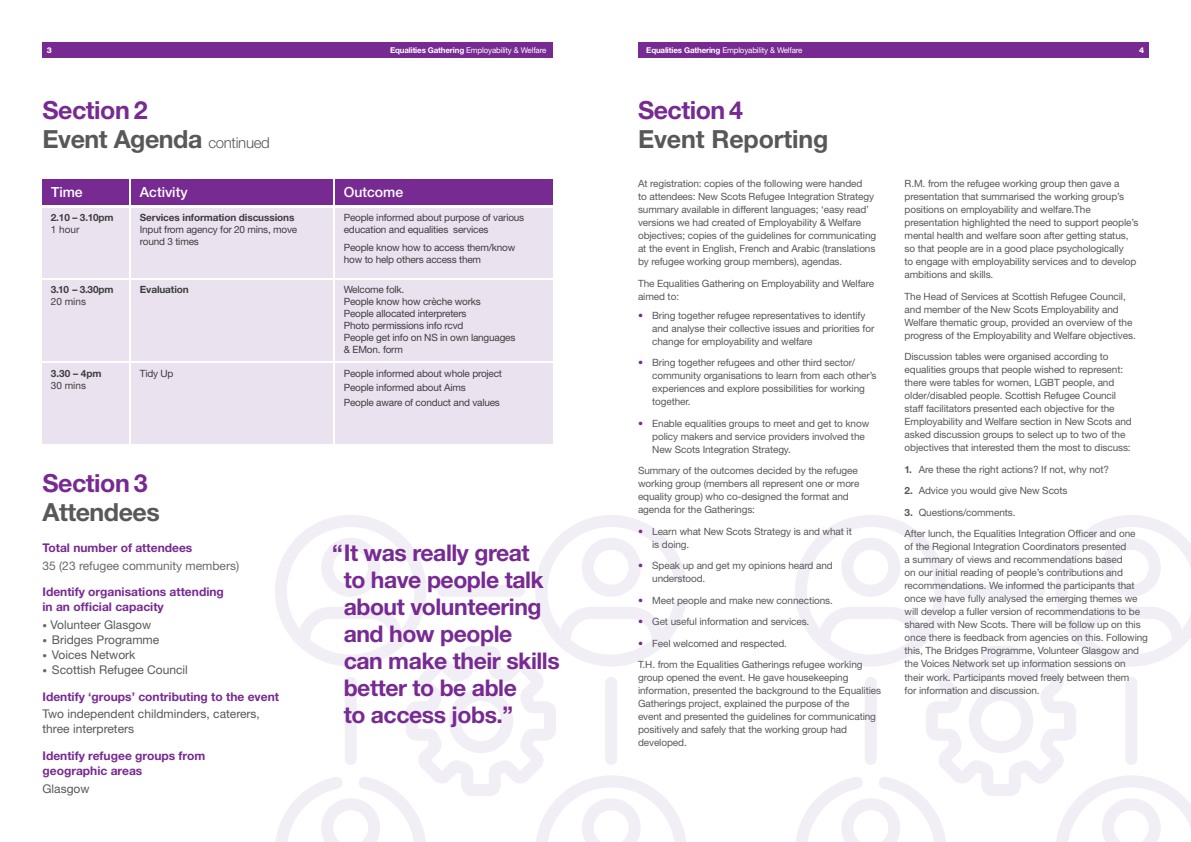
<style>
.page{position:relative;width:1191px;height:842px;background:#fff}
.page>*{position:absolute;margin:0;border:0;box-sizing:border-box;transform-origin:0 0}
.t1{font:700 25px/29px "Helvetica Neue";letter-spacing:-.02em;color:#57585a}
.t2{font:700 23px/27px "Helvetica Neue";letter-spacing:-.02em;color:#772a91}
.t3{font:500 14px "Helvetica Neue";color:#fff}
.t4{font:700 12px/15px "Helvetica Neue";color:#772a91}
.t5{font:12px/15px "Helvetica Neue";color:#57585a}
.t6{font:12px "Helvetica Neue";color:#69696c}
.t7{font:10px/13px "Helvetica Neue";letter-spacing:-.01em;color:#57585a}
.t8{font:10px/12px "Helvetica Neue";letter-spacing:-.02em;color:#3e3e3f}
.t9{font:700 10px "Helvetica Neue";letter-spacing:-.01em;color:#3e3e3f}
.t10{font:8px "Helvetica Neue";letter-spacing:-.02em;color:#fff}
.t11{font:800 8px "Helvetica Neue";color:#fff}
.s1{font-weight:700}
.s2{color:#772a91}
.s3{font-weight:300;font-size:15px}
.s4{font-weight:900;font-size:14px;color:#69696c}
</style>
<div class="page">
<svg style="left:275px;top:515px;width:411px;height:327px"></svg>
<svg style="left:795px;top:515px;width:396px;height:327px"></svg>
<div style="left:43px;top:43px;width:510px;height:15px;background:#772a91"></div>
<div style="left:43px;top:208px;width:86px;height:69px;background:#eae2ef"></div>
<div style="left:131px;top:208px;width:201px;height:69px;background:#eae2ef"></div>
<div style="left:335px;top:208px;width:218px;height:69px;background:#eae2ef"></div>
<div style="left:638px;top:43px;width:510px;height:15px;background:#772a91"></div>
<div style="left:43px;top:180px;width:86px;height:25px;background:#772a91"></div>
<div style="left:131px;top:180px;width:201px;height:25px;background:#772a91"></div>
<div style="left:335px;top:180px;width:218px;height:25px;background:#772a91"></div>
<div style="left:43px;top:280px;width:86px;height:80px;background:#eae2ef"></div>
<div style="left:131px;top:280px;width:201px;height:80px;background:#eae2ef"></div>
<div style="left:335px;top:280px;width:218px;height:80px;background:#eae2ef"></div>
<div style="left:43px;top:363px;width:86px;height:81px;background:#eae2ef"></div>
<div style="left:131px;top:363px;width:201px;height:81px;background:#eae2ef"></div>
<div style="left:335px;top:363px;width:218px;height:81px;background:#eae2ef"></div>
<p class="t11" style="left:47px;top:45px;width:7px">3</p>
<p class="t10" style="left:390px;top:46px;width:158px"><span class="s1">Equalities Gathering</span> Employability &amp; Welfare</p>
<p class="t10" style="left:646px;top:46px;width:158px"><span class="s1">Equalities Gathering</span> Employability &amp; Welfare</p>
<p class="t11" style="left:1139px;top:45px;width:7px">4</p>
<p class="t1" style="left:43px;top:95px;width:229px"><span class="s2">Section 2<br></span>Event Agenda <span class="s3">continued</span></p>
<p class="t3" style="left:51px;top:184px;width:33px">Time</p>
<p class="t3" style="left:140px;top:184px;width:49px">Activity</p>
<p class="t3" style="left:344px;top:184px;width:61px">Outcome</p>
<p class="t9" style="left:51px;top:211px;width:64px">2.10 – 3.10pm</p>
<p class="t8" style="left:51px;top:223px;width:30px">1 hour</p>
<p class="t9" style="left:140px;top:211px;width:156px">Services information discussions</p>
<p class="t8" style="left:140px;top:223px;width:159px">Input from agency for 20 mins, move round 3 times</p>
<p class="t8" style="left:344px;top:211px;width:182px">People informed about purpose of various education and equalities services</p>
<p class="t8" style="left:344px;top:241px;width:173px">People know how to access them/know how to help others access them</p>
<p class="t9" style="left:51px;top:284px;width:64px">3.10 – 3.30pm</p>
<p class="t8" style="left:51px;top:296px;width:37px">20 mins</p>
<p class="t9" style="left:51px;top:367px;width:52px">3.30 – 4pm</p>
<p class="t8" style="left:51px;top:379px;width:37px">30 mins</p>
<p class="t9" style="left:140px;top:284px;width:50px">Evaluation</p>
<p class="t8" style="left:344px;top:284px;width:62px">Welcome folk.</p>
<p class="t8" style="left:344px;top:296px;width:138px">People know how crèche works</p>
<p class="t8" style="left:344px;top:308px;width:124px">People allocated interpreters</p>
<p class="t8" style="left:344px;top:320px;width:121px">Photo permissions info rcvd</p>
<p class="t8" style="left:344px;top:332px;width:173px">People get info on NS in own languages &amp; EMon. form</p>
<p class="t8" style="left:140px;top:367px;width:35px">Tidy Up</p>
<p class="t8" style="left:344px;top:367px;width:160px">People informed about whole project</p>
<p class="t8" style="left:344px;top:382px;width:124px">People informed about Aims</p>
<p class="t8" style="left:344px;top:397px;width:158px">People aware of conduct and values</p>
<p class="t1" style="left:43px;top:468px;width:119px"><span class="s2">Section 3<br></span>Attendees</p>
<p class="t4" style="left:43px;top:540px;width:151px">Total number of attendees</p>
<p class="t6" style="left:43px;top:559px;width:198px">35 (23 refugee community members)</p>
<p class="t4" style="left:43px;top:584px;width:183px">Identify organisations attending in an official capacity</p>
<p class="t5" style="left:43px;top:617px;width:147px"><span class="s4">·</span> Volunteer Glasgow<br><span class="s4">·</span> Bridges Programme<br><span class="s4">·</span> Voices Network<br><span class="s4">·</span> Scottish Refugee Council</p>
<p class="t4" style="left:43px;top:689px;width:238px">Identify ‘groups’ contributing to the event</p>
<p class="t5" style="left:43px;top:706px;width:219px">Two independent childminders, caterers, three interpreters</p>
<p class="t4" style="left:43px;top:748px;width:164px">Identify refugee groups from geographic areas</p>
<p class="t5" style="left:43px;top:781px;width:49px">Glasgow</p>
<p class="t2" style="left:344px;top:539px;width:217px;text-indent:-12px">“It was really great<br>to have people talk about volunteering and how people<br>can make their skills better to be able<br>to access jobs.”</p>
<p class="t1" style="left:638px;top:95px;width:192px"><span class="s2">Section 4<br></span>Event Reporting</p>
<p class="t7" style="left:638px;top:177px;width:240px">At registration: copies of the following were handed<br>to attendees: New Scots Refugee Integration Strategy summary available in different languages; ‘easy read’ versions we had created of Employability &amp; Welfare objectives; copies of the guidelines for communicating at the event in English, French and Arabic (translations by refugee working group members), agendas.</p>
<p class="t7" style="left:638px;top:277px;width:238px">The Equalities Gathering on Employability and Welfare aimed to:</p>
<p class="t7" style="left:652px;top:308px;width:224px;text-indent:-14px"><span class="s2">•</span> Bring together refugee representatives to identify and analyse their collective issues and priorities for change for employability and welfare</p>
<p class="t7" style="left:652px;top:356px;width:226px;text-indent:-14px"><span class="s2">•</span> Bring together refugees and other third sector/ community organisations to learn from each other’s experiences and explore possibilities for working together.</p>
<p class="t7" style="left:652px;top:416px;width:219px;text-indent:-14px"><span class="s2">•</span> Enable equalities groups to meet and get to know policy makers and service providers involved the<br>New Scots Integration Strategy.</p>
<p class="t7" style="left:638px;top:464px;width:223px">Summary of the outcomes decided by the refugee working group (members all represent one or more equality group) who co-designed the format and agenda for the Gatherings:</p>
<p class="t7" style="left:652px;top:524px;width:201px;text-indent:-14px"><span class="s2">•</span> Learn what New Scots Strategy is and what it is doing.</p>
<p class="t7" style="left:652px;top:559px;width:182px;text-indent:-14px"><span class="s2">•</span> Speak up and get my opinions heard and understood.</p>
<p class="t7" style="left:638px;top:593px;width:196px"><span class="s2">•</span> Meet people and make new connections.</p>
<p class="t7" style="left:638px;top:615px;width:173px"><span class="s2">•</span> Get useful information and services.</p>
<p class="t7" style="left:638px;top:636px;width:150px"><span class="s2">•</span> Feel welcomed and respected.</p>
<p class="t7" style="left:638px;top:658px;width:245px">T.H. from the Equalities Gatherings refugee working group opened the event. He gave housekeeping information, presented the background to the Equalities Gatherings project, explained the purpose of the<br>event and presented the guidelines for communicating positively and safely that the working group had developed.</p>
<p class="t7" style="left:904px;top:177px;width:235px">R.M. from the refugee working group then gave a presentation that summarised the working group’s positions on employability and welfare.The presentation highlighted the need to support people’s mental health and welfare soon after getting status, so that people are in a good place psychologically<br>to engage with employability services and to develop ambitions and skills.</p>
<p class="t7" style="left:904px;top:290px;width:233px">The Head of Services at Scottish Refugee Council, and member of the New Scots Employability and Welfare thematic group, provided an overview of the progress of the Employability and Welfare objectives.</p>
<p class="t7" style="left:904px;top:350px;width:229px">Discussion tables were organised according to equalities groups that people wished to represent: there were tables for women, LGBT people, and older/disabled people. Scottish Refugee Council staff facilitators presented each objective for the Employability and Welfare section in New Scots and asked discussion groups to select up to two of the objectives that interested them the most to discuss:</p>
<p class="t7" style="left:904px;top:463px;width:206px"><span class="s1">1.</span> Are these the right actions? If not, why not?</p>
<p class="t7" style="left:904px;top:484px;width:165px"><span class="s1">2.</span> Advice you would give New Scots</p>
<p class="t7" style="left:904px;top:506px;width:112px"><span class="s1">3.</span> Questions/comments.</p>
<p class="t7" style="left:904px;top:527px;width:245px">After lunch, the Equalities Integration Officer and one<br>of the Regional Integration Coordinators presented<br>a summary of views and recommendations based<br>on our initial reading of people’s contributions and recommendations. We informed the participants that once we have fully analysed the emerging themes we will develop a fuller version of recommendations to be shared with New Scots. There will be follow up on this once there is feedback from agencies on this. Following this, The Bridges Programme, Volunteer Glasgow and the Voices Network set up information sessions on<br>their work. Participants moved freely between them<br>for information and discussion.</p>
</div>
